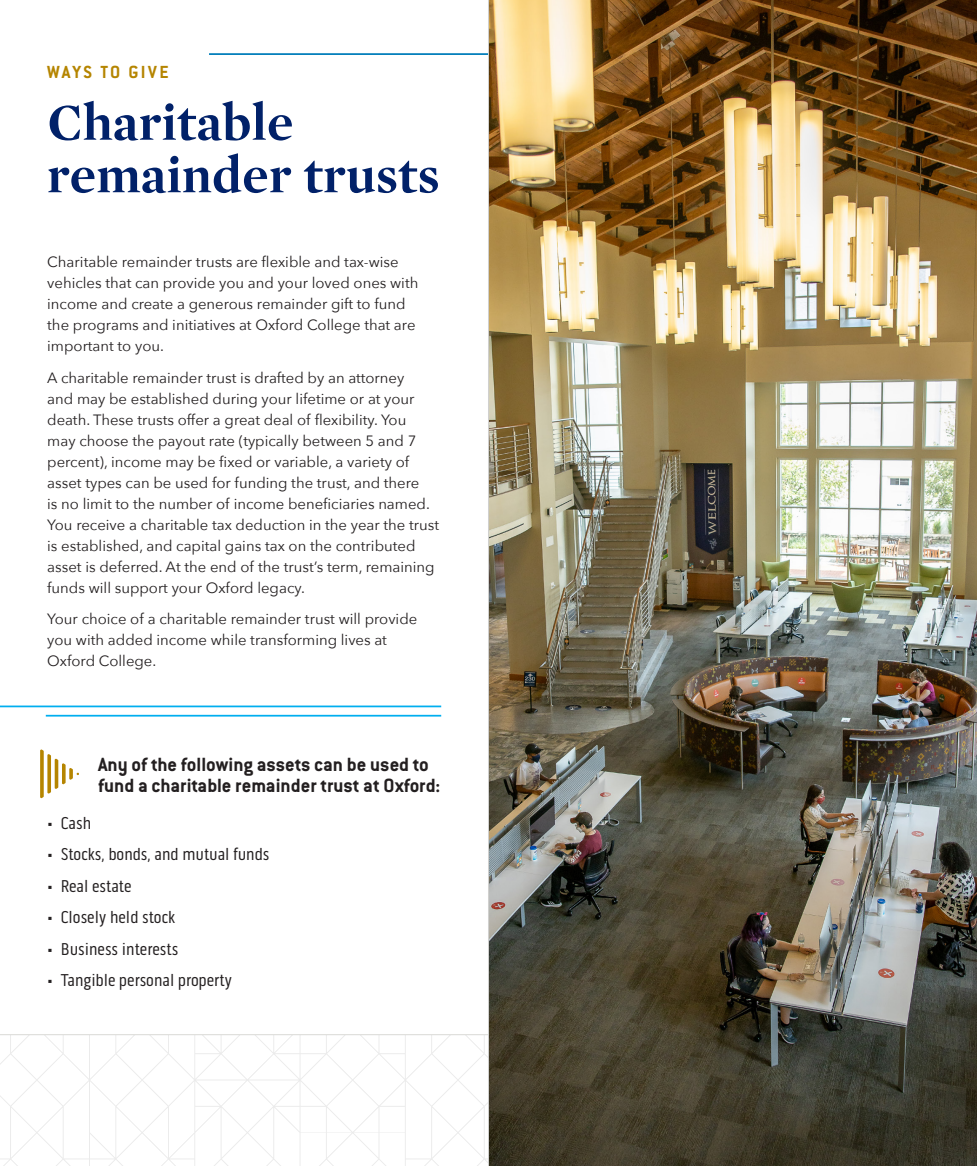
<style>
.page{position:relative;width:977px;height:1166px;background:#fff}
.page>*{position:absolute;margin:0;border:0;box-sizing:border-box;transform-origin:0 0}
.headline_basic{font:700 52.5px/52.5px "Mercury Display";letter-spacing:.01em;color:#012169}
.body_text{font:700 21px/21px "Conduit ITC Pro";color:#231f20}
.t1{font:700 19.25px "Conduit ITC Pro";letter-spacing:.105em;color:#b58500}
.t2{font:17.5px "Pill Gothic 300 mg";color:#231f20}
.body_text-2{font:14.88px/21px "Avenir Next";color:#231f20}
</style>
<div class="page">
<img style="left:489px;top:0;width:487px;height:1166px">
<svg style="left:40px;top:749px;width:39px;height:49px"></svg>
<hr style="left:46px;top:715px;width:395px;height:1px;background:#00aeef">
<hr style="left:0;top:705px;width:441px;height:2px;background:#00aeef">
<hr style="left:0;top:1034px;width:489px;height:1px;background:#d9d9d6">
<svg style="left:0;top:1035px;width:488px;height:130px"></svg>
<hr style="left:488px;top:0;width:1px;height:1166px;background:#d0d0ce">
<p class="t1" style="left:47px;top:61px;width:123px">WAYS TO GIVE</p>
<p class="headline_basic" style="left:47px;top:94px;width:394px">Charitable remainder trusts</p>
<p class="body_text-2" style="left:47px;top:251px;width:372px">Charitable remainder trusts are flexible and tax-wise vehicles that can provide you and your loved ones with income and create a generous remainder gift to fund the programs and initiatives at Oxford College that are important to you.</p>
<p class="body_text-2" style="left:47px;top:366px;width:393px">A charitable remainder trust is drafted by an attorney<br>and may be established during your lifetime or at your death. These trusts offer a great deal of flexibility. You<br>may choose the payout rate (typically between 5 and 7 percent), income may be fixed or variable, a variety of asset types can be used for funding the trust, and there<br>is no limit to the number of income beneficiaries named.<br>You receive a charitable tax deduction in the year the trust is established, and capital gains tax on the contributed asset is deferred. At the end of the trust’s term, remaining funds will support your Oxford legacy.</p>
<p class="body_text-2" style="left:47px;top:608px;width:371px">Your choice of a charitable remainder trust will provide you with added income while transforming lives at<br>Oxford College.</p>
<p class="body_text" style="left:98px;top:754px;width:344px">Any of the following assets can be used to fund a charitable remainder trust at Oxford:</p>
<p class="t2" style="left:47px;top:812px;width:45px">• Cash</p>
<p class="t2" style="left:47px;top:844px;width:223px">• Stocks, bonds, and mutual funds</p>
<p class="t2" style="left:47px;top:875px;width:86px">• Real estate</p>
<p class="t2" style="left:47px;top:907px;width:129px">• Closely held stock</p>
<p class="t2" style="left:47px;top:938px;width:133px">• Business interests</p>
<p class="t2" style="left:47px;top:970px;width:186px">• Tangible personal property</p>
</div>
